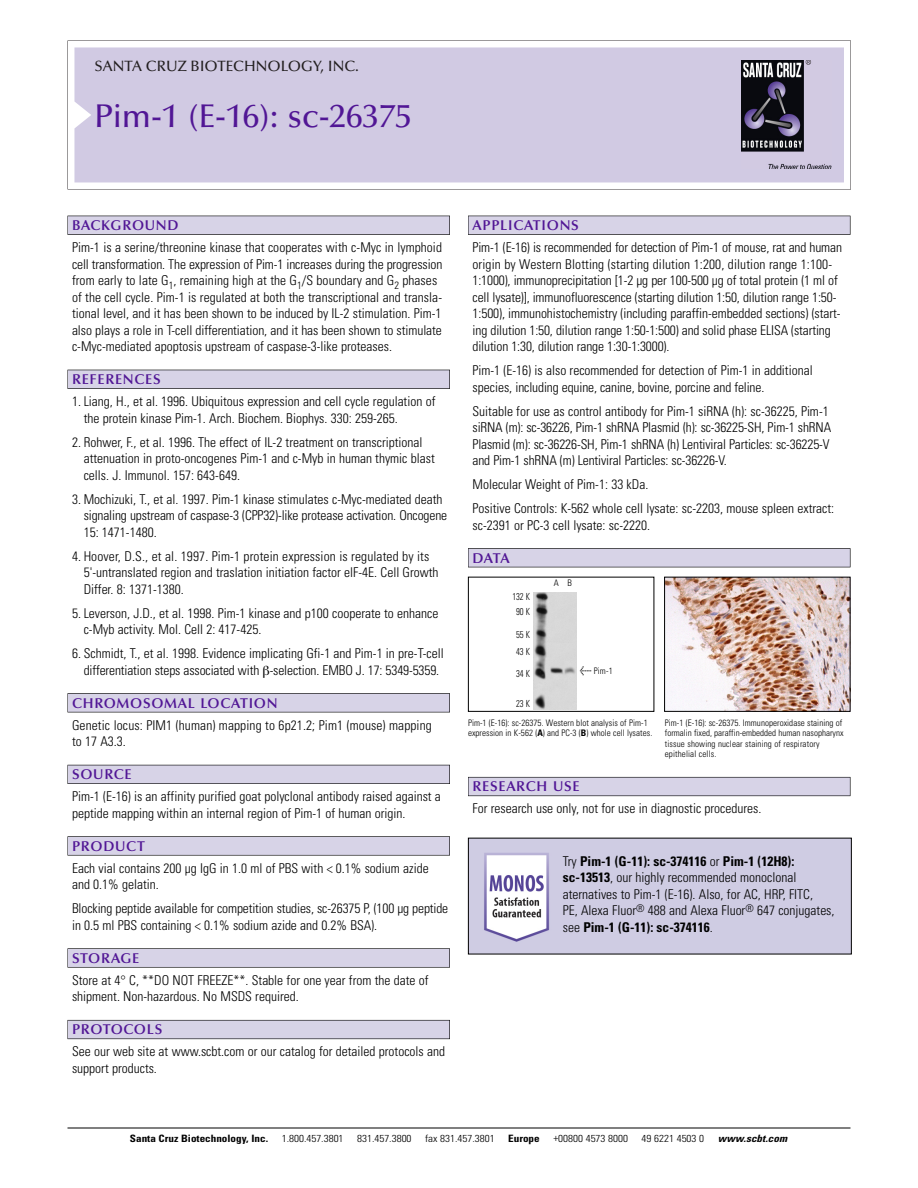
<style>
.page{position:relative;width:918px;height:1188px;background:#fff}
.page>*{position:absolute;margin:0;border:0;box-sizing:border-box;transform-origin:0 0}
.t1{font:500 33px "Optima";color:#511695}
.t2{font:500 15px "Optima";color:#231f20}
.t3{font:600 14.25px "Optima";letter-spacing:.05em;color:#511695}
.t4{font:300 condensed 13.5px/16.5px "Univers";color:#000}
.t5{font:300 condensed 10.2px "Univers";color:#000;scale:1.1 1}
.t6{font:700 condensed 10.2px "Univers";color:#000;scale:1.1 1}
.t7{font:italic 700 condensed 10.2px "Univers";letter-spacing:.005em;color:#000;scale:1.1 1}
.t8{font:300 condensed 9.75px/14.2px "Univers";color:#000;text-align:center;scale:.87 1}
.t9{font:300 condensed 9px/10.5px "Univers";letter-spacing:.005em;color:#000}
.s1{font-family:"Meta Plus";font-weight:400;font-stretch:normal;font-size:10.5px}
.s2{font-weight:700}
</style>
<div class="page">
<svg style="left:68px;top:40px;width:783px;height:149px"></svg>
<div style="left:74px;top:47px;width:770px;height:135px;background:#d1cae3"></div>
<img style="left:741px;top:60px;width:90px;height:108px">
<div style="left:68px;top:216px;width:382px;height:19px;background:#525155"></div>
<div style="left:68px;top:216px;width:381px;height:18px;background:#d7d3e7"></div>
<div style="left:68px;top:370px;width:382px;height:19px;background:#515055"></div>
<div style="left:68px;top:370px;width:381px;height:18px;background:#d7d3e7"></div>
<div style="left:68px;top:693px;width:382px;height:19px;background:#545357"></div>
<div style="left:68px;top:694px;width:381px;height:18px;background:#d7d3e7"></div>
<div style="left:68px;top:765px;width:382px;height:19px;background:#54535a"></div>
<div style="left:68px;top:765px;width:381px;height:18px;background:#d7d3e7"></div>
<svg style="left:68px;top:836px;width:382px;height:20px"></svg>
<div style="left:68px;top:837px;width:381px;height:18px;background:#d7d3e7"></div>
<div style="left:68px;top:948px;width:382px;height:20px;background:#626263"></div>
<div style="left:68px;top:949px;width:381px;height:18px;background:#d7d3e7"></div>
<div style="left:68px;top:1020px;width:382px;height:19px;background:#66646d"></div>
<div style="left:68px;top:1021px;width:381px;height:18px;background:#d7d3e7"></div>
<div style="left:468px;top:216px;width:382px;height:19px;background:#525155"></div>
<div style="left:468px;top:216px;width:382px;height:18px;background:#d7d3e7"></div>
<div style="left:468px;top:548px;width:382px;height:19px;background:#525155"></div>
<div style="left:468px;top:549px;width:382px;height:18px;background:#d7d3e7"></div>
<div style="left:468px;top:777px;width:382px;height:19px;background:#66646d"></div>
<div style="left:468px;top:778px;width:382px;height:18px;background:#d7d3e7"></div>
<hr style="left:68px;top:1128px;width:782px;height:1px;background:#000">
<div style="left:468px;top:577px;width:186px;height:135px;border:1px solid #000"></div>
<img style="left:533px;top:592px;width:43px;height:118px">
<img style="left:666px;top:579px;width:182px;height:131px">
<div style="left:664px;top:577px;width:186px;height:135px;border:1px solid #000"></div>
<img style="left:470px;top:840px;width:380px;height:112px">
<p class="t2" style="left:94px;top:61px;width:266px">SANTA CRUZ BIOTECHNOLOGY, INC.</p>
<h1 class="t1" style="left:94px;top:103px;width:319px">Pim-1 (E-16): sc-26375</h1>
<p class="t3" style="left:72px;top:219px;width:108px">BACKGROUND</p>
<p class="t4" style="left:72px;top:240px;width:372px">Pim-1 is a serine/threonine kinase that cooperates with c-Myc in lymphoid cell transformation. The expression of Pim-1 increases during the progression from early to late G<sub>1</sub>, remaining high at the G<sub>1</sub>/S boundary and G<sub>2</sub> phases of the cell cycle. Pim-1 is regulated at both the transcriptional and transla&shy;tional level, and it has been shown to be induced by IL-2 stimulation. Pim-1 also plays a role in T-cell differentiation, and it has been shown to stimulate c-Myc-mediated apoptosis upstream of caspase-3-like proteases.</p>
<p class="t3" style="left:72px;top:374px;width:90px">REFERENCES</p>
<p class="t4" style="left:84px;top:394px;width:353px;text-indent:-12px">1. Liang, H., et al. 1996. Ubiquitous expression and cell cycle regulation of the protein kinase Pim-1. Arch. Biochem. Biophys. 330: 259-265.</p>
<p class="t4" style="left:84px;top:435px;width:353px;text-indent:-12px">2. Rohwer, F., et al. 1996. The effect of IL-2 treatment on transcriptional attenuation in proto-oncogenes Pim-1 and c-Myb in human thymic blast cells. J. Immunol. 157: 643-649.</p>
<p class="t4" style="left:84px;top:492px;width:365px;text-indent:-12px">3. Mochizuki, T., et al. 1997. Pim-1 kinase stimulates c-Myc-mediated death signaling upstream of caspase-3 (CPP32)-like protease activation. Oncogene<br>15: 1471-1480.</p>
<p class="t4" style="left:84px;top:549px;width:356px;text-indent:-12px">4. Hoover, D.S., et al. 1997. Pim-1 protein expression is regulated by its<br>5'-untranslated region and traslation initiation factor elF-4E. Cell Growth<br>Differ. 8: 1371-1380.</p>
<p class="t4" style="left:84px;top:606px;width:356px;text-indent:-12px">5. Leverson, J.D., et al. 1998. Pim-1 kinase and p100 cooperate to enhance c-Myb activity. Mol. Cell 2: 417-425.</p>
<p class="t4" style="left:72px;top:646px;width:373px;text-align:center">6. Schmidt, T., et al. 1998. Evidence implicating Gfi-1 and Pim-1 in pre-T-cell differentiation steps associated with -selection. EMBO J. 17: 5349-5359.</p>
<p class="t3" style="left:72px;top:697px;width:207px">CHROMOSOMAL LOCATION</p>
<p class="t4" style="left:72px;top:718px;width:361px">Genetic locus: PIM1 (human) mapping to 6p21.2; Pim1 (mouse) mapping to 17 A3.3.</p>
<p class="t3" style="left:72px;top:769px;width:61px">SOURCE</p>
<p class="t4" style="left:72px;top:789px;width:370px">Pim-1 (E-16) is an affinity purified goat polyclonal antibody raised against a peptide mapping within an internal region of Pim-1 of human origin.</p>
<p class="t3" style="left:72px;top:840px;width:74px">PRODUCT</p>
<p class="t4" style="left:72px;top:861px;width:358px">Each vial contains 200 µg IgG in 1.0 ml of PBS with &lt; 0.1% sodium azide and 0.1% gelatin.</p>
<p class="t4" style="left:72px;top:901px;width:378px">Blocking peptide available for competition studies, sc-26375 P, (100 µg peptide in 0.5 ml PBS containing &lt; 0.1% sodium azide and 0.2% BSA).</p>
<p class="t3" style="left:72px;top:952px;width:69px">STORAGE</p>
<p class="t4" style="left:72px;top:973px;width:358px">Store at 4° C, **DO NOT FREEZE**. Stable for one year from the date of shipment. Non-hazardous. No MSDS required.</p>
<p class="t3" style="left:72px;top:1024px;width:92px">PROTOCOLS</p>
<p class="t4" style="left:72px;top:1045px;width:375px">See our web site at www.scbt.com or our catalog for detailed protocols and support products.</p>
<p class="t3" style="left:473px;top:219px;width:108px">APPLICATIONS</p>
<p class="t4" style="left:473px;top:240px;width:371px">Pim-1 (E-16) is recommended for detection of Pim-1 of mouse, rat and human origin by Western Blotting (starting dilution 1:200, dilution range 1:100- 1:1000), immunoprecipitation [1-2 µg per 100-500 µg of total protein (1 ml of cell lysate)], immunofluorescence (starting dilution 1:50, dilution range 1:50- 1:500), immunohistochemistry (including paraffin-embedded sections) (start&shy;ing dilution 1:50, dilution range 1:50-1:500) and solid phase ELISA (starting dilution 1:30, dilution range 1:30-1:3000).</p>
<p class="t4" style="left:473px;top:363px;width:342px">Pim-1 (E-16) is also recommended for detection of Pim-1 in additional species, including equine, canine, bovine, porcine and feline.</p>
<p class="t4" style="left:473px;top:404px;width:360px">Suitable for use as control antibody for Pim-1 siRNA (h): sc-36225, Pim-1 siRNA (m): sc-36226, Pim-1 shRNA Plasmid (h): sc-36225-SH, Pim-1 shRNA Plasmid (m): sc-36226-SH, Pim-1 shRNA (h) Lentiviral Particles: sc-36225-V and Pim-1 shRNA (m) Lentiviral Particles: sc-36226-V.</p>
<p class="t4" style="left:473px;top:473px;width:363px;line-height:24px">Molecular Weight of Pim-1: 33 kDa.<br>Positive Controls: K-562 whole cell lysate: sc-2203, mouse spleen extract:</p>
<p class="t4" style="left:473px;top:518px;width:179px">sc-2391 or PC-3 cell lysate: sc-2220.</p>
<p class="t3" style="left:473px;top:552px;width:39px">DATA</p>
<p class="t8" style="left:512px;top:591px;width:22px">132 K<br>90 K</p>
<p class="t8" style="left:516px;top:626px;width:18px;line-height:17.4px;text-align:left">55 K<br>43 K</p>
<p class="t8" style="left:516px;top:667px;width:18px">34 K</p>
<p class="t8" style="left:516px;top:697px;width:18px">23 K</p>
<p class="t9" style="left:554px;top:579px;width:20px">A B</p>
<p class="t9" style="left:580px;top:666px;width:35px"><span class="s1">&lt;</span> Pim-1</p>
<p class="t9" style="left:468px;top:718px;width:186px">Pim-1 (E-16): sc-26375. Western blot analysis of Pim-1 expression in K-562 (<span class="s2">A</span>) and PC-3 (<span class="s2">B</span>) whole cell lysates.</p>
<p class="t9" style="left:665px;top:718px;width:180px">Pim-1 (E-16): sc-26375. Immunoperoxidase staining of formalin fixed, paraffin-embedded human nasopharynx tissue showing nuclear staining of respiratory epithelial cells.</p>
<p class="t3" style="left:473px;top:781px;width:109px">RESEARCH USE</p>
<p class="t4" style="left:473px;top:802px;width:290px">For research use only, not for use in diagnostic procedures.</p>
<p class="t4" style="left:563px;top:854px;width:273px">Try <span class="s2">Pim-1 (G-11): sc-374116</span> or <span class="s2">Pim-1 (12H8): sc-13513</span>, our highly recommended monoclonal aternatives to Pim-1 (E-16). Also, for AC, HRP, FITC,<br>PE, Alexa Fluor<sup>®</sup> 488 and Alexa Fluor<sup>®</sup> 647 conjugates, see <span class="s2">Pim-1 (G-11): sc-374116</span>.</p>
<p class="t6" style="left:130px;top:1135px;width:127px">Santa Cruz Biotechnology, Inc.</p>
<p class="t5" style="left:282px;top:1135px;width:58px">1.800.457.3801</p>
<p class="t5" style="left:357px;top:1135px;width:51px">831.457.3800</p>
<p class="t5" style="left:425px;top:1135px;width:65px">fax 831.457.3801</p>
<p class="t6" style="left:508px;top:1135px;width:30px">Europe</p>
<p class="t5" style="left:553px;top:1135px;width:69px">+00800 4573 8000</p>
<p class="t5" style="left:642px;top:1135px;width:58px">49 6221 4503 0</p>
<p class="t7" style="left:718px;top:1135px;width:64px">www.scbt.com</p>
</div>
